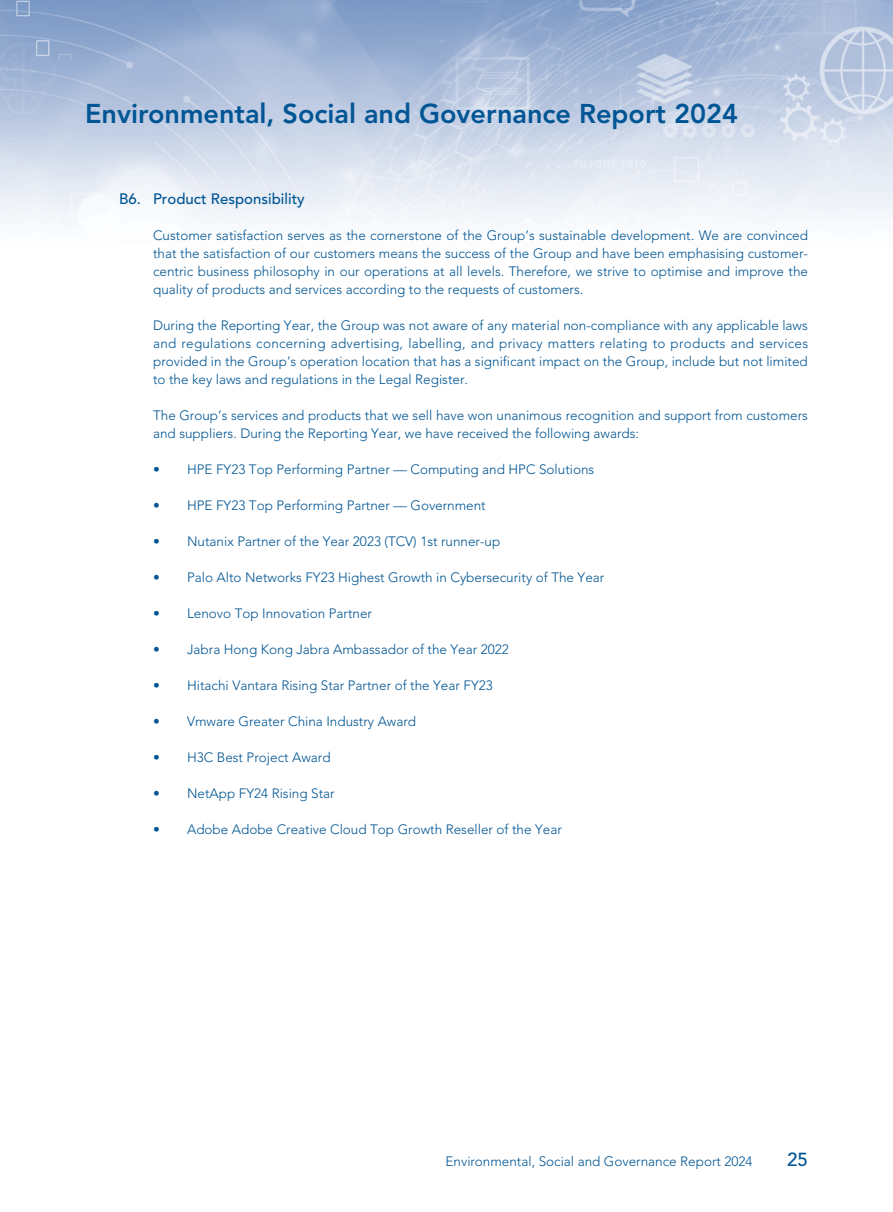
<style>
.page{position:relative;width:893px;height:1212px;background:#fff}
.page>*{position:absolute;margin:0;border:0;box-sizing:border-box;transform-origin:0 0}
.t1{font:800 27px "Avenir LT Std";color:#005594}
.t2{font:500 18.75px "Avenir LT Std";color:#005594}
._02_H2{font:500 15px "Avenir LT Std";color:#005594}
._00_txt{font:300 13.5px/18px "Avenir LT Std";color:#005594;text-align:justify}
</style>
<div class="page">
<img style="left:0;top:0;width:893px;height:228px">
<h1 class="t1" style="left:85px;top:98px;width:654px">Environmental, Social and Governance Report 2024</h1>
<p class="_02_H2" style="left:119px;top:190px;width:187px">B6. Product Responsibility</p>
<p class="_00_txt" style="left:153px;top:226px;width:656px">Customer satisfaction serves as the cornerstone of the Group’s sustainable development. We are convinced that the satisfaction of our customers means the success of the Group and have been emphasising customer&shy;centric business philosophy in our operations at all levels. Therefore, we strive to optimise and improve the quality of products and services according to the requests of customers.</p>
<p class="_00_txt" style="left:153px;top:316px;width:657px">During the Reporting Year, the Group was not aware of any material non-compliance with any applicable laws and regulations concerning advertising, labelling, and privacy matters relating to products and services provided in the Group’s operation location that has a significant impact on the Group, include but not limited to the key laws and regulations in the Legal Register.</p>
<p class="_00_txt" style="left:153px;top:406px;width:656px">The Group’s services and products that we sell have won unanimous recognition and support from customers and suppliers. During the Reporting Year, we have received the following awards:</p>
<p class="_00_txt" style="left:153px;top:460px;width:443px">• HPE FY23 Top Performing Partner — Computing and HPC Solutions</p>
<p class="_00_txt" style="left:153px;top:496px;width:334px">• HPE FY23 Top Performing Partner — Government</p>
<p class="_00_txt" style="left:153px;top:532px;width:349px">• Nutanix Partner of the Year 2023 (TCV) 1st runner-up</p>
<p class="_00_txt" style="left:153px;top:568px;width:453px">• Palo Alto Networks FY23 Highest Growth in Cybersecurity of The Year</p>
<p class="_00_txt" style="left:153px;top:604px;width:220px">• Lenovo Top Innovation Partner</p>
<p class="_00_txt" style="left:153px;top:640px;width:357px">• Jabra Hong Kong Jabra Ambassador of the Year 2022</p>
<p class="_00_txt" style="left:153px;top:676px;width:341px">• Hitachi Vantara Rising Star Partner of the Year FY23</p>
<p class="_00_txt" style="left:153px;top:712px;width:265px">• Vmware Greater China Industry Award</p>
<p class="_00_txt" style="left:153px;top:748px;width:179px">• H3C Best Project Award</p>
<p class="_00_txt" style="left:153px;top:784px;width:183px">• NetApp FY24 Rising Star</p>
<p class="_00_txt" style="left:153px;top:820px;width:410px">• Adobe Adobe Creative Cloud Top Growth Reseller of the Year</p>
<p class="_00_txt" style="left:446px;top:1153px;width:309px">Environmental, Social and Governance Report 2024</p>
<h2 class="t2" style="left:787px;top:1149px;width:22px">25</h2>
</div>
